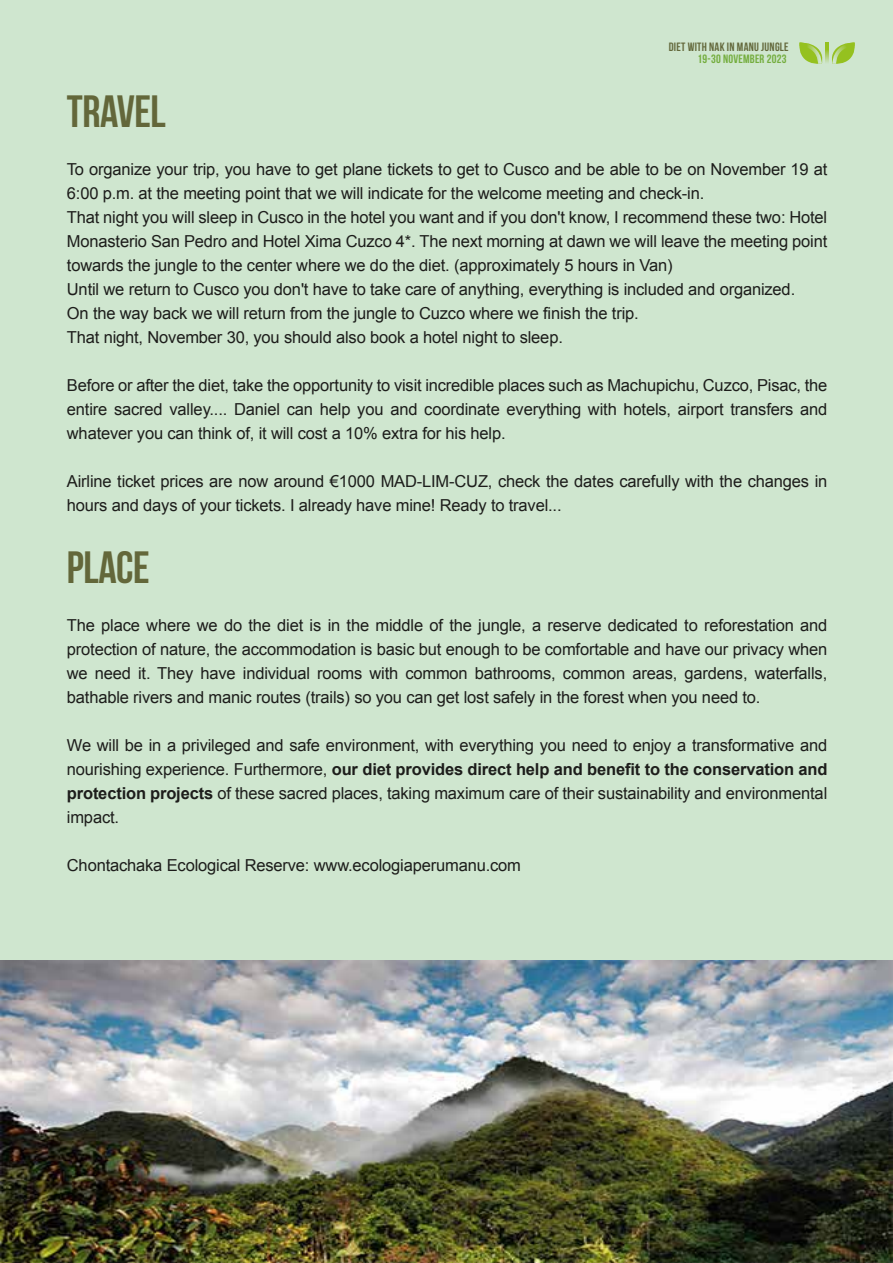
<style>
.page{position:relative;width:893px;height:1263px;background:#cfe6cf}
.page>*{position:absolute;margin:0;border:0;box-sizing:border-box;transform-origin:0 0}
.t1{font:700 45px "Bebas Neue";letter-spacing:-.01em;color:#63673a}
.t2{font:16.5px/24px "Arial";letter-spacing:-.01em;color:#1d1d1b;text-align:justify}
.t3{font:700 12px "Bebas Neue";letter-spacing:.02em;color:#63683b}
.t4{font:700 12px "Bebas Neue";letter-spacing:.02em;color:#74ad3e}
.s1{font-weight:700}
</style>
<div class="page">
<img style="left:0;top:960px;width:892px;height:303px">
<svg style="left:799px;top:42px;width:24px;height:22px"></svg>
<svg style="left:825px;top:43px;width:4px;height:20px"></svg>
<svg style="left:832px;top:42px;width:23px;height:22px"></svg>
<p class="t3" style="left:669px;top:40px;width:121px">DIET WITH NAK IN MANU JUNGLE</p>
<p class="t4" style="left:697px;top:52px;width:91px">19-30 NOVEMBER 2023</p>
<h1 class="t1" style="left:67px;top:87px;width:100px">TRAVEL</h1>
<p class="t2" style="left:67px;top:157px;width:762px;text-align:left">To organize your trip, you have to get plane tickets to get to Cusco and be able to be on November 19 at 6:00 p.m. at the meeting point that we will indicate for the welcome meeting and check-in.<br>That night you will sleep in Cusco in the hotel you want and if you don't know, I recommend these two: Hotel Monasterio San Pedro and Hotel Xima Cuzco 4*. The next morning at dawn we will leave the meeting point towards the jungle to the center where we do the diet. (approximately 5 hours in Van)<br>Until we return to Cusco you don't have to take care of anything, everything is included and organized.<br>On the way back we will return from the jungle to Cuzco where we finish the trip.<br>That night, November 30, you should also book a hotel night to sleep.</p>
<p class="t2" style="left:67px;top:373px;width:762px">Before or after the diet, take the opportunity to visit incredible places such as Machupichu, Cuzco, Pisac, the entire sacred valley.... Daniel can help you and coordinate everything with hotels, airport transfers and whatever you can think of, it will cost a 10% extra for his help.</p>
<p class="t2" style="left:67px;top:469px;width:762px">Airline ticket prices are now around €1000 MAD-LIM-CUZ, check the dates carefully with the changes in hours and days of your tickets. I already have mine! Ready to travel...</p>
<h1 class="t1" style="left:67px;top:543px;width:84px">PLACE</h1>
<p class="t2" style="left:67px;top:613px;width:762px">The place where we do the diet is in the middle of the jungle, a reserve dedicated to reforestation and protection of nature, the accommodation is basic but enough to be comfortable and have our privacy when we need it. They have individual rooms with common bathrooms, common areas, gardens, waterfalls, bathable rivers and manic routes (trails) so you can get lost safely in the forest when you need to.</p>
<p class="t2" style="left:67px;top:733px;width:762px">We will be in a privileged and safe environment, with everything you need to enjoy a transformative and nourishing experience. Furthermore, <span class="s1">our diet provides direct help and benefit to the conservation and protection projects</span> of these sacred places, taking maximum care of their sustainability and environmental impact.</p>
<p class="t2" style="left:67px;top:853px;width:456px">Chontachaka Ecological Reserve: www.ecologiaperumanu.com</p>
</div>
